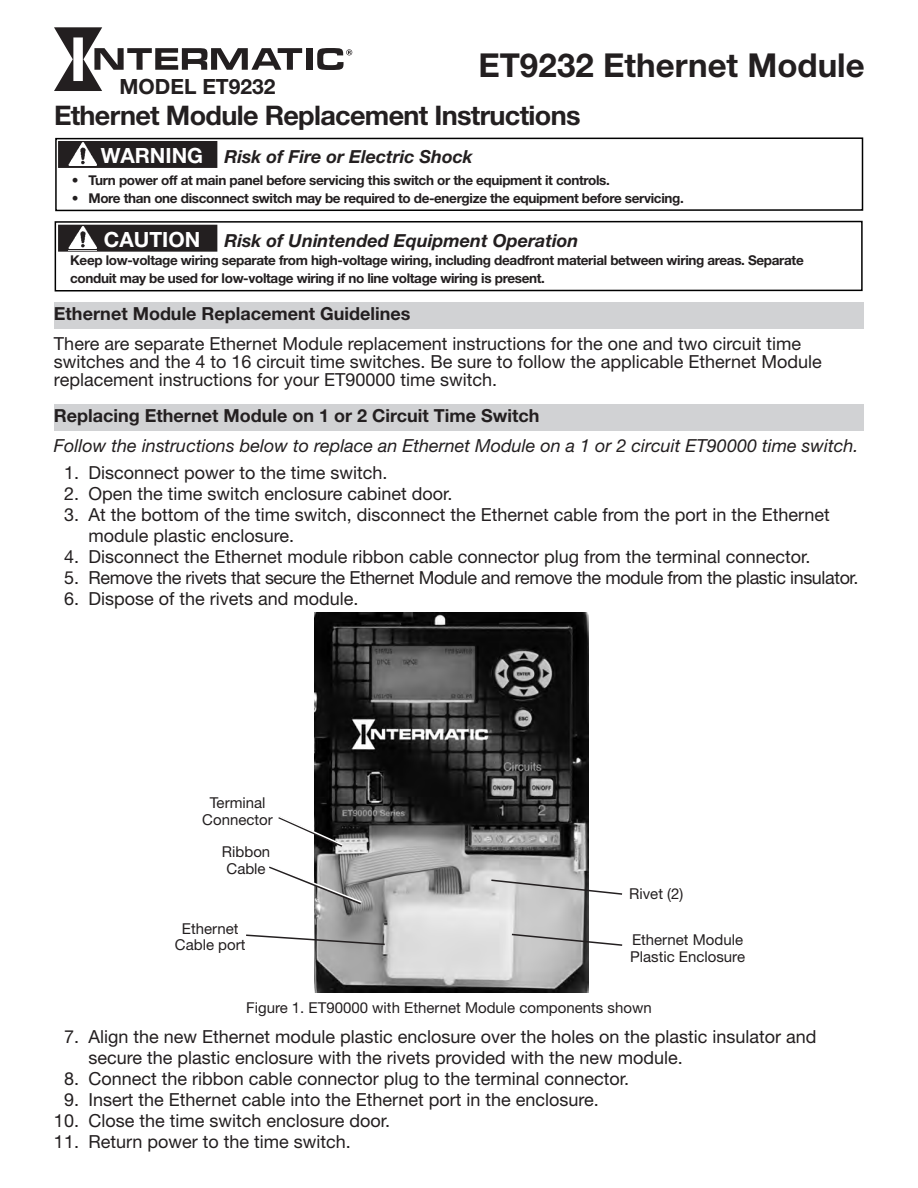
<style>
.page{position:relative;width:918px;height:1188px;background:#fff}
.page>*{position:absolute;margin:0;border:0;box-sizing:border-box;transform-origin:0 0}
.t1{font:700 33px "Helvetica Neue LT Std";color:#231f20}
.t2{font:700 27px "Helvetica Neue LT Std";letter-spacing:-.025em;color:#231f20}
.t3{font:700 21px "Helvetica Neue LT Std";color:#231f20}
.t4{font:700 21px "Helvetica Neue LT Std";color:#fff}
.t5{font:18px/18px "Helvetica Neue LT Std";color:#231f20}
.t6{font:18px "Helvetica Neue LT Std";letter-spacing:-.025em;color:#231f20}
.t7{font:italic 18px "Helvetica Neue LT Std";color:#231f20}
.t8{font:700 18px "Helvetica Neue LT Std";color:#231f20}
.t9{font:italic 700 18px "Helvetica Neue LT Std";color:#231f20}
.t10{font:15px/16.5px "Helvetica Neue LT Std";color:#231f20;text-align:center}
.t11{font:700 13.5px/18.3px "Helvetica Neue LT Std";letter-spacing:-.025em;color:#231f20}
.s1{font-style:normal;font-size:21px;color:#fff}
</style>
<div class="page">
<div style="left:54px;top:404px;width:810px;height:26px;background:#d1d2d4"></div>
<div style="left:55px;top:302px;width:809px;height:26px;background:#d1d2d4"></div>
<div style="left:307px;top:48px;width:6px;height:22px;background:#231f20"></div>
<svg style="left:317px;top:48px;width:35px;height:22px"></svg>
<svg style="left:54px;top:27px;width:248px;height:64px"></svg>
<div style="left:55px;top:137px;width:808px;height:74px;border:2px solid #000"></div>
<div style="left:59px;top:142px;width:158px;height:25px;background:#231f20"></div>
<div style="left:58px;top:141px;width:159px;height:27px;border:2px solid #231f20"></div>
<img style="left:68px;top:142px;width:29px;height:24px">
<hr style="left:66px;top:141px;width:32px;height:1px;background:#231f20">
<hr style="left:66px;top:166px;width:32px;height:1px;background:#231f20">
<hr style="left:66px;top:141px;width:2px;height:25px;background:#231f20">
<div style="left:55px;top:221px;width:808px;height:71px;border:2px solid #000"></div>
<div style="left:59px;top:225px;width:158px;height:26px;background:#231f20"></div>
<div style="left:58px;top:225px;width:159px;height:27px;border:2px solid #231f20"></div>
<img style="left:68px;top:226px;width:29px;height:24px">
<hr style="left:66px;top:225px;width:32px;height:1px;background:#231f20">
<hr style="left:66px;top:250px;width:32px;height:1px;background:#231f20">
<hr style="left:66px;top:225px;width:2px;height:25px;background:#231f20">
<img style="left:315px;top:613px;width:273px;height:380px">
<svg style="left:278px;top:814px;width:67px;height:35px"></svg>
<svg style="left:269px;top:863px;width:95px;height:43px"></svg>
<svg style="left:246px;top:934px;width:140px;height:12px"></svg>
<svg style="left:490px;top:879px;width:133px;height:17px"></svg>
<svg style="left:510px;top:933px;width:113px;height:14px"></svg>
<h1 class="t1" style="left:478px;top:45px;width:388px">ET9232 Ethernet Module</h1>
<h2 class="t2" style="left:54px;top:99px;width:528px">Ethernet Module Replacement Instructions</h2>
<p class="t3" style="left:120px;top:73px;width:157px">MODEL ET9232</p>
<p class="t4" style="left:101px;top:143px;width:104px">WARNING</p>
<p class="t9" style="left:225px;top:146px;width:250px">Risk of Fire or Electric Shock</p>
<p class="t11" style="left:72px;top:170px;width:539px">• Turn power off at main panel before servicing this switch or the equipment it controls.</p>
<p class="t11" style="left:72px;top:189px;width:613px">• More than one disconnect switch may be required to de-energize the equipment before servicing.</p>
<p class="t9" style="left:104px;top:229px;width:476px"><span class="s1">CAUTION</span> Risk of Unintended Equipment Operation</p>
<p class="t11" style="left:70px;top:251px;width:735px">Keep low-voltage wiring separate from high-voltage wiring, including deadfront material between wiring areas. Separate conduit may be used for low-voltage wiring if no line voltage wiring is present.</p>
<p class="t8" style="left:54px;top:303px;width:358px">Ethernet Module Replacement Guidelines</p>
<p class="t5" style="left:54px;top:334px;width:769px">There are separate Ethernet Module replacement instructions for the one and two circuit time switches and the 4 to 16 circuit time switches. Be sure to follow the applicable Ethernet Module replacement instructions for your ET90000 time switch.</p>
<p class="t8" style="left:54px;top:405px;width:487px">Replacing Ethernet Module on 1 or 2 Circuit Time Switch</p>
<p class="t7" style="left:54px;top:435px;width:806px">Follow the instructions below to replace an Ethernet Module on a 1 or 2 circuit ET90000 time switch.</p>
<p class="t5" style="left:64px;top:463px;width:325px">1. Disconnect power to the time switch.</p>
<p class="t5" style="left:64px;top:484px;width:390px">2. Open the time switch enclosure cabinet door.</p>
<p class="t5" style="left:89px;top:504px;width:743px;line-height:21px;text-indent:-24px">3. At the bottom of the time switch, disconnect the Ethernet cable from the port in the Ethernet module plastic enclosure.</p>
<p class="t5" style="left:64px;top:547px;width:748px">4. Disconnect the Ethernet module ribbon cable connector plug from the terminal connector.</p>
<p class="t6" style="left:64px;top:567px;width:796px">5. Remove the rivets that secure the Ethernet Module and remove the module from the plastic insulator.</p>
<p class="t5" style="left:64px;top:589px;width:296px">6. Dispose of the rivets and module.</p>
<p class="t10" style="left:202px;top:794px;width:72px">Terminal<br>Connector</p>
<p class="t10" style="left:222px;top:844px;width:50px">Ribbon<br>Cable</p>
<p class="t10" style="left:175px;top:920px;width:72px">Ethernet<br>Cable port</p>
<p class="t10" style="left:629px;top:885px;width:56px">Rivet (2)</p>
<p class="t10" style="left:630px;top:931px;width:117px;text-align:left">Ethernet Module<br>Plastic Enclosure</p>
<p class="t10" style="left:246px;top:999px;width:407px">Figure 1. ET90000 with Ethernet Module components shown</p>
<p class="t5" style="left:89px;top:1026px;width:730px;line-height:21px;text-indent:-24px">7. Align the new Ethernet module plastic enclosure over the holes on the plastic insulator and secure the plastic enclosure with the rivets provided with the new module.</p>
<p class="t5" style="left:64px;top:1069px;width:567px">8. Connect the ribbon cable connector plug to the terminal connector.</p>
<p class="t5" style="left:64px;top:1090px;width:536px">9. Insert the Ethernet cable into the Ethernet port in the enclosure.</p>
<p class="t5" style="left:54px;top:1111px;width:338px">10. Close the time switch enclosure door.</p>
<p class="t5" style="left:54px;top:1132px;width:298px">11. Return power to the time switch.</p>
</div>
